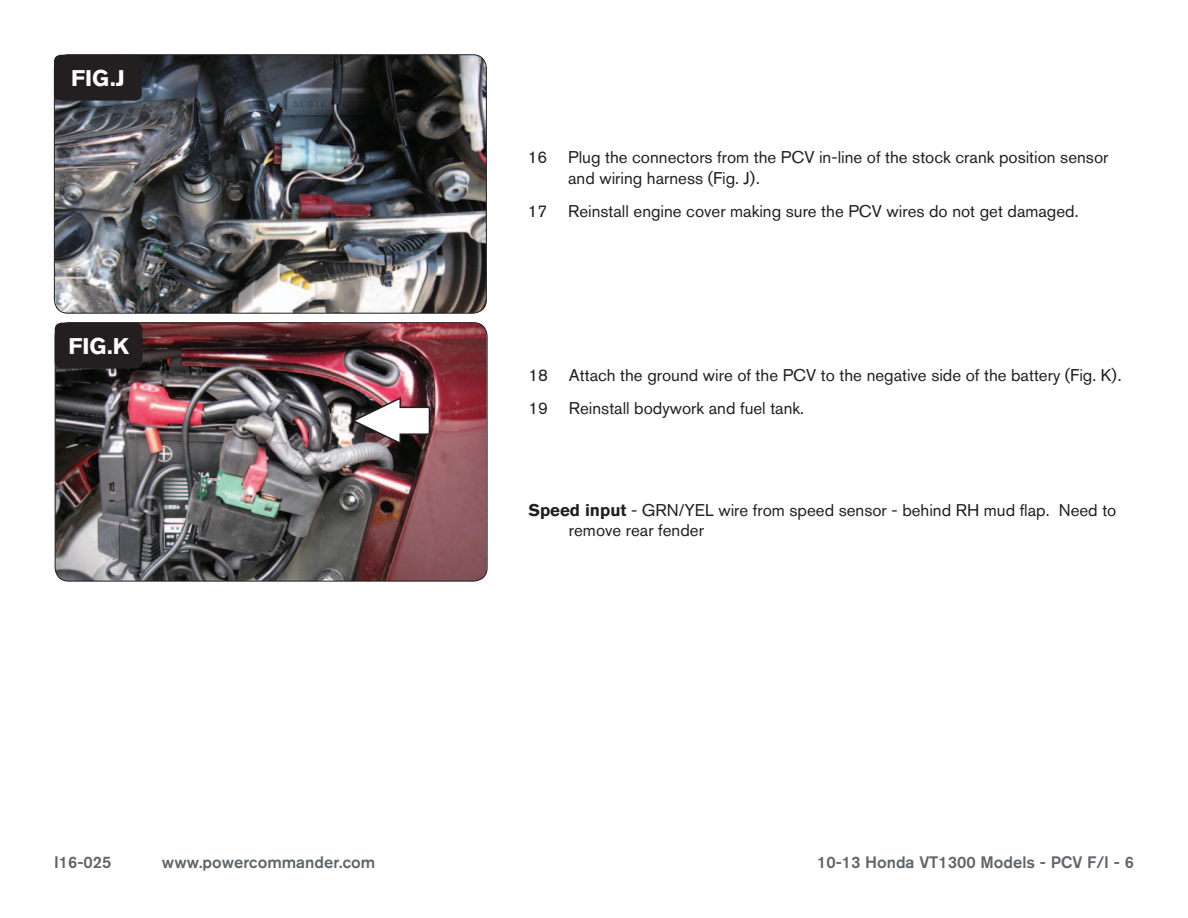
<style>
.page{position:relative;width:1188px;height:918px;background:#fff}
.page>*{position:absolute;margin:0;border:0;box-sizing:border-box;transform-origin:0 0}
.t1{font:700 22.5px "Akzidenz Grotesk BQ";color:#fff}
.Bodycopy{font:16.8px/20.2px "Akzidenz Grotesk BQ";color:#231f20}
.t2{font:500 16.5px "Akzidenz Grotesk BQ";color:#5e656c}
.s1{font-weight:700}
</style>
<div class="page">
<img style="left:54px;top:55px;width:431px;height:257px">
<div style="left:54px;top:54px;width:433px;height:260px;border:1px solid #231f20;border-radius:14px"></div>
<div style="left:54px;top:55px;width:88px;height:46px;background:#231f20;border-radius:7px"></div>
<img style="left:55px;top:323px;width:432px;height:258px">
<div style="left:55px;top:322px;width:433px;height:259px;border:1px solid #231f20;border-radius:14px"></div>
<div style="left:55px;top:323px;width:87px;height:46px;background:#231f20;border-radius:7px"></div>
<img style="left:350px;top:396px;width:81px;height:50px">
<p class="t1" style="left:71px;top:65px;width:55px">FIG.J</p>
<p class="t1" style="left:68px;top:333px;width:62px">FIG.K</p>
<p class="Bodycopy" style="left:568px;top:147px;width:542px;text-indent:-40px">16 Plug the connectors from the PCV in-line of the stock crank position sensor and wiring harness (Fig. J).</p>
<p class="Bodycopy" style="left:528px;top:201px;width:552px">17 Reinstall engine cover making sure the PCV wires do not get damaged.</p>
<p class="Bodycopy" style="left:528px;top:364px;width:595px">18 Attach the ground wire of the PCV to the negative side of the battery (Fig. K).</p>
<p class="Bodycopy" style="left:528px;top:398px;width:277px">19 Reinstall bodywork and fuel tank.</p>
<p class="Bodycopy" style="left:569px;top:499px;width:549px;text-indent:-40px"><span class="s1">Speed input</span> - GRN/YEL wire from speed sensor - behind RH mud flap. Need to remove rear fender</p>
<p class="t2" style="left:54px;top:852px;width:59px">I16-025</p>
<p class="t2" style="left:162px;top:852px;width:215px">www.powercommander.com</p>
<p class="t2" style="left:817px;top:852px;width:318px">10-13 Honda VT1300 Models - PCV F/I - 6</p>
</div>
